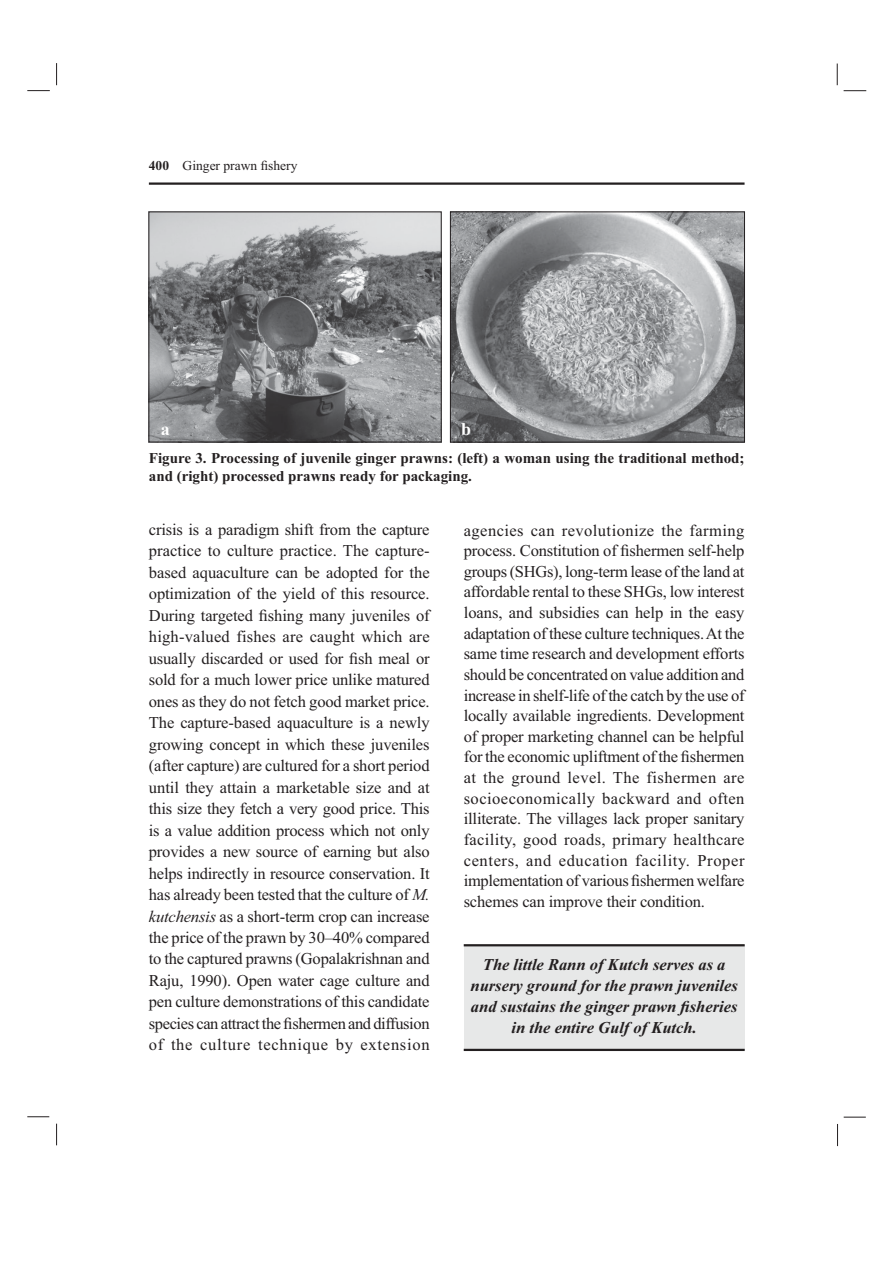
<style>
.page{position:relative;width:893px;height:1263px;background:#fff}
.page>*{position:absolute;margin:0;border:0;box-sizing:border-box;transform-origin:0 0}
.t1{font:700 18px "Times New Roman";color:#fff}
.t2{font:16.5px/21.5px "Times New Roman";letter-spacing:-.01em;color:#231f20;text-align:justify}
.t3{font:italic 700 16.5px/21.1px "Times New Roman";color:#231f20;text-align:center}
.t4{font:700 15px/18px "Times New Roman";color:#231f20}
.t5{font:13.5px "Times New Roman";color:#231f20}
.s1{font-weight:700}
.s2{font-style:italic}
</style>
<div class="page">
<hr style="left:149px;top:182px;width:595px;height:3px;background:#231f20">
<svg style="left:56px;top:63px;width:1px;height:22px"></svg>
<svg style="left:27px;top:90px;width:23px;height:1px"></svg>
<svg style="left:56px;top:1124px;width:1px;height:21px"></svg>
<svg style="left:27px;top:1116px;width:22px;height:1px"></svg>
<svg style="left:837px;top:1124px;width:1px;height:22px"></svg>
<svg style="left:843px;top:1117px;width:22px;height:1px"></svg>
<svg style="left:836px;top:64px;width:1px;height:21px"></svg>
<svg style="left:843px;top:90px;width:23px;height:1px"></svg>
<img style="left:150px;top:214px;width:289px;height:226px">
<div style="left:148px;top:212px;width:293px;height:230px;border:1px solid #231f20"></div>
<img style="left:452px;top:214px;width:290px;height:226px">
<div style="left:450px;top:212px;width:294px;height:230px;border:1px solid #231f20"></div>
<div style="left:463px;top:945px;width:281px;height:105px;background:#e7e8e8"></div>
<hr style="left:463px;top:944px;width:281px;height:2px;background:#231f20">
<hr style="left:463px;top:1049px;width:281px;height:2px;background:#231f20">
<p class="t5" style="left:149px;top:160px;width:150px"><span class="s1">400</span> Ginger prawn fishery</p>
<p class="t1" style="left:161px;top:423px;width:10px">a</p>
<p class="t1" style="left:461px;top:423px;width:12px">b</p>
<p class="t4" style="left:149px;top:450px;width:597px">Figure 3. Processing of juvenile ginger prawns: (left) a woman using the traditional method; and (right) processed prawns ready for packaging.</p>
<p class="t2" style="left:149px;top:520px;width:282px">crisis is a paradigm shift from the capture practice to culture practice. The capture&shy;based aquaculture can be adopted for the optimization of the yield of this resource.<br>During targeted fishing many juveniles of high-valued fishes are caught which are usually discarded or used for fish meal or sold for a much lower price unlike matured ones as they do not fetch good market price.<br>The capture-based aquaculture is a newly growing concept in which these juveniles (after capture) are cultured for a short period until they attain a marketable size and at this size they fetch a very good price. This is a value addition process which not only provides a new source of earning but also helps indirectly in resource conservation. It has already been tested that the culture of <span class="s2">M. kutchensis</span> as a short-term crop can increase the price of the prawn by 30–40% compared to the captured prawns (Gopalakrishnan and Raju, 1990). Open water cage culture and pen culture demonstrations of this candidate species can attract the fishermen and diffusion of the culture technique by extension</p>
<p class="t2" style="left:463px;top:521px;width:282px;line-height:20.7px">agencies can revolutionize the farming process. Constitution of fishermen self-help groups (SHGs), long-term lease of the land at affordable rental to these SHGs, low interest loans, and subsidies can help in the easy adaptation of these culture techniques. At the same time research and development efforts should be concentrated on value addition and increase in shelf-life of the catch by the use of locally available ingredients. Development of proper marketing channel can be helpful for the economic upliftment of the fishermen at the ground level. The fishermen are socioeconomically backward and often illiterate. The villages lack proper sanitary facility, good roads, primary healthcare centers, and education facility. Proper implementation of various fishermen welfare schemes can improve their condition.</p>
<p class="t3" style="left:470px;top:956px;width:269px">The little Rann of Kutch serves as a nursery ground for the prawn juveniles and sustains the ginger prawn fisheries in the entire Gulf of Kutch.</p>
</div>
